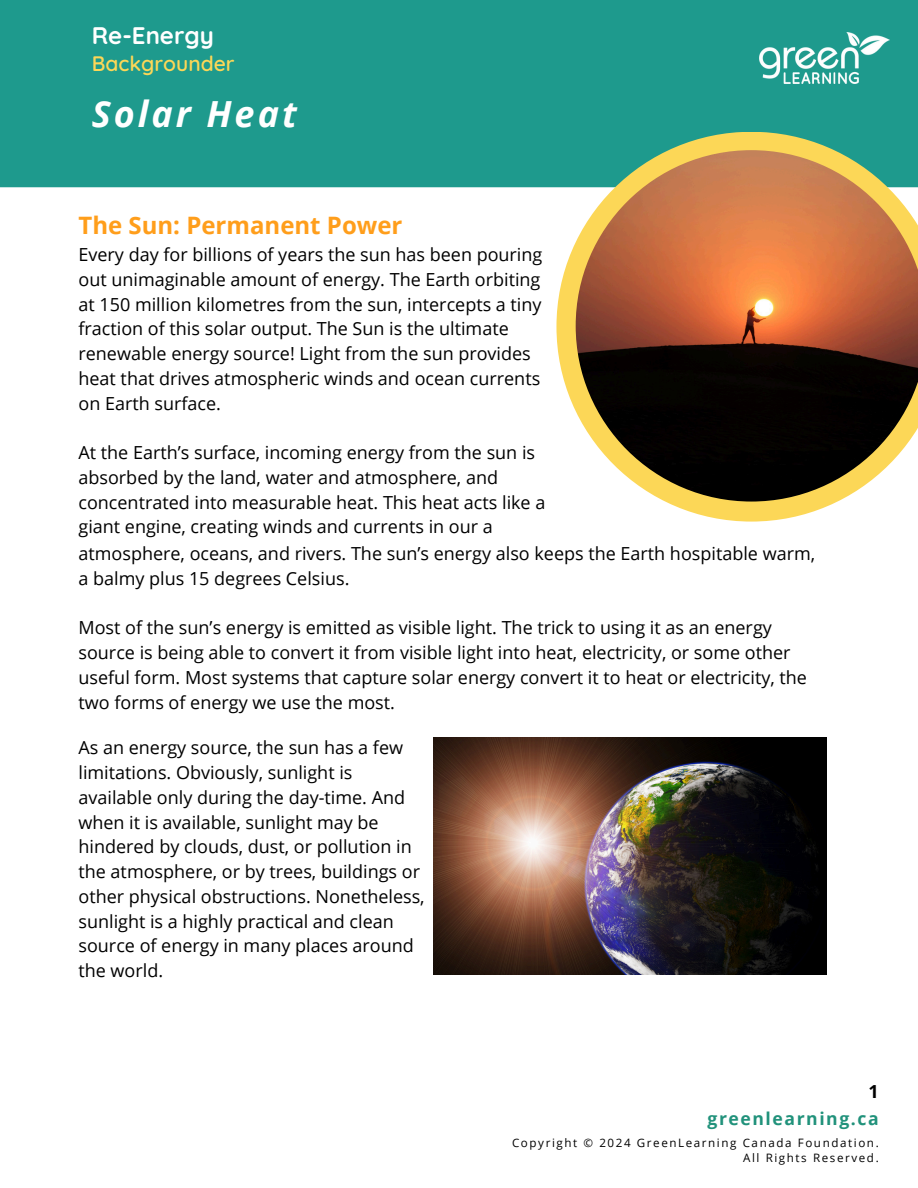
<style>
.page{position:relative;width:918px;height:1188px;background:#fff}
.page>*{position:absolute;margin:0;border:0;box-sizing:border-box;transform-origin:0 0}
.t1{font:italic 700 36px "Open Sans";letter-spacing:.085em;color:#fff}
.t2{font:700 24px "Open Sans";color:#ff9e1b}
.t3{font:700 24px "Quicksand";color:#fff}
.t4{font:600 21px "Quicksand";color:#fcd757}
.t5{font:18px/24.8px "Open Sans";color:#000}
.t6{font:700 18px "Open Sans";color:#000}
.t7{font:700 17.55px "Open Sans";letter-spacing:.09em;color:#21927b}
.t8{font:11.55px "Open Sans";letter-spacing:.14em;color:#000}
</style>
<div class="page">
<div style="left:0;top:0;width:918px;height:187px;background:#1e9a8d"></div>
<img style="left:760px;top:33px;width:129px;height:50px">
<svg style="left:556px;top:132px;width:362px;height:390px"></svg>
<img style="left:576px;top:150px;width:342px;height:352px">
<img style="left:434px;top:737px;width:392px;height:238px">
<p class="t3" style="left:92px;top:20px;width:124px">Re-Energy</p>
<h5 class="t4" style="left:92px;top:50px;width:144px">Backgrounder</h5>
<h5 class="t1" style="left:92px;top:89px;width:207px">Solar Heat</h5>
<h5 class="t2" style="left:79px;top:208px;width:325px">The Sun: Permanent Power</h5>
<h5 class="t5" style="left:79px;top:242px;width:465px">Every day for billions of years the sun has been pouring out unimaginable amount of energy. The Earth orbiting at 150 million kilometres from the sun, intercepts a tiny fraction of this solar output. The Sun is the ultimate renewable energy source! Light from the sun provides heat that drives atmospheric winds and ocean currents on Earth surface.</h5>
<h5 class="t5" style="left:79px;top:440px;width:468px">At the Earth’s surface, incoming energy from the sun is absorbed by the land, water and atmosphere, and concentrated into measurable heat. This heat acts like a giant engine, creating winds and currents in our a</h5>
<p class="t5" style="left:79px;top:541px;width:738px">atmosphere, oceans, and rivers. The sun’s energy also keeps the Earth hospitable warm, a balmy plus 15 degrees Celsius.</p>
<p class="t5" style="left:79px;top:615px;width:730px">Most of the sun’s energy is emitted as visible light. The trick to using it as an energy source is being able to convert it from visible light into heat, electricity, or some other useful form. Most systems that capture solar energy convert it to heat or electricity, the two forms of energy we use the most.</p>
<p class="t5" style="left:79px;top:735px;width:348px">As an energy source, the sun has a few limitations. Obviously, sunlight is available only during the day-time. And when it is available, sunlight may be hindered by clouds, dust, or pollution in the atmosphere, or by trees, buildings or other physical obstructions. Nonetheless, sunlight is a highly practical and clean source of energy in many places around the world.</p>
<p class="t6" style="left:868px;top:1078px;width:12px">1</p>
<h5 class="t7" style="left:708px;top:1106px;width:173px">greenlearning.ca</h5>
<h4 class="t8" style="left:512px;top:1134px;width:368px">Copyright © 2024 GreenLearning Canada Foundation.</h4>
<p class="t8" style="left:743px;top:1150px;width:137px">All Rights Reserved.</p>
</div>
